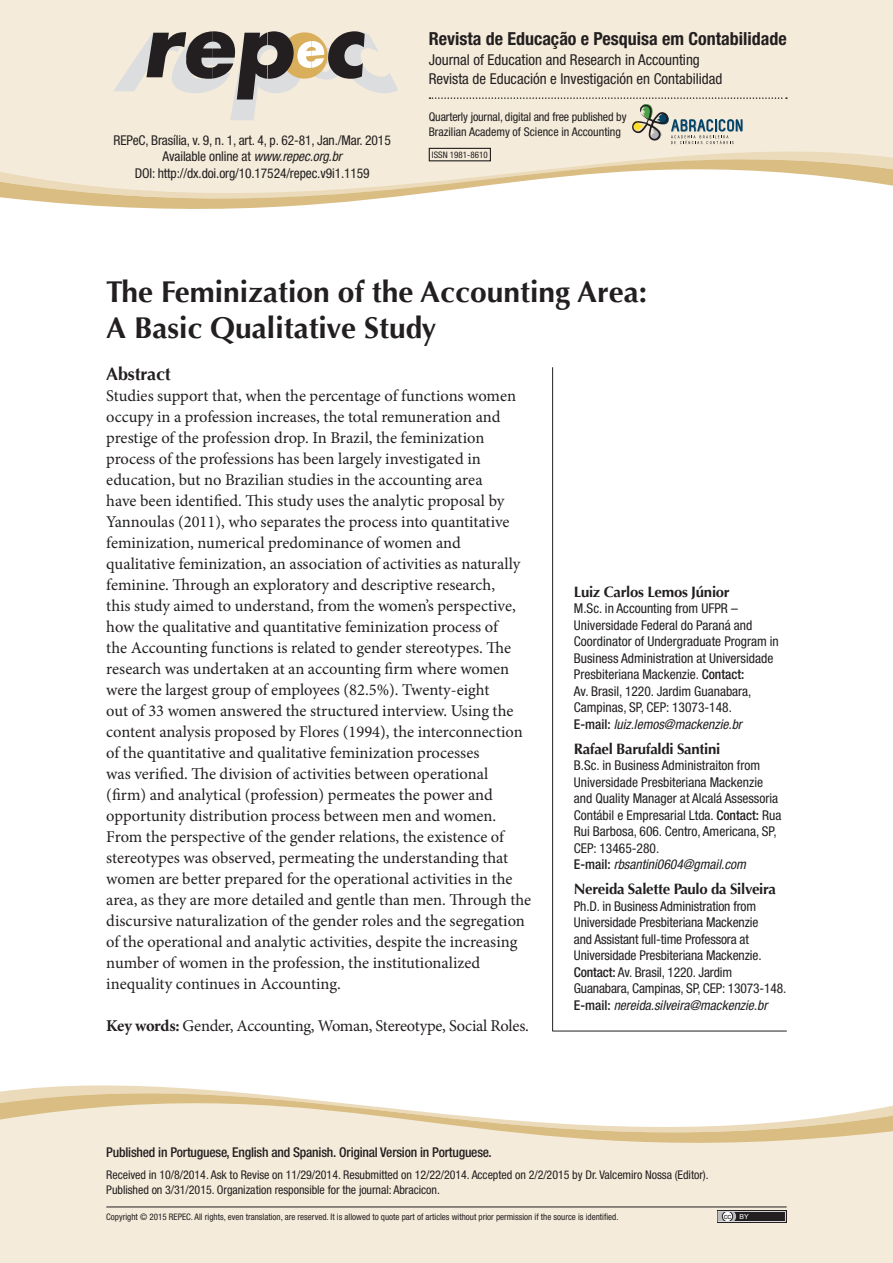
<style>
.page{position:relative;width:893px;height:1263px;background:#fff}
.page>*{position:absolute;margin:0;border:0;box-sizing:border-box;transform-origin:0 0}
.t1{font:700 30px/36px "Optima";color:#231f20}
.t2{font:700 condensed 18px "Helvetica Neue";color:#231f20}
.t3{font:700 18px "Optima";letter-spacing:-.01em;color:#231f20}
.t4{font:16.5px/21px "Minion Pro";color:#231f20}
.t5{font:condensed 15px/19.5px "Helvetica Neue";color:#231f20}
.t6{font:700 15px "Optima";letter-spacing:-.02em;color:#231f20}
.t7{font:condensed 13.5px/16.5px "Helvetica Neue";color:#231f20}
.t8{font:500 condensed 13.5px "Helvetica Neue";letter-spacing:-.015em;color:#231f20}
.t9{font:condensed 12px/15px "Helvetica Neue";letter-spacing:-.005em;color:#231f20}
.t10{font:condensed 9px "Helvetica Neue";color:#231f20}
.t11{font:7.5px "Arial";color:#231f20}
.s1{font-style:italic}
.s2{font-weight:700}
.s3{font-weight:500}
.s4{font-size:7.05px;color:#fff}
</style>
<div class="page">
<div style="left:0;top:1179px;width:893px;height:84px;background:#f4ebda"></div>
<svg style="left:0;top:1085px;width:893px;height:94px;fill:#f4ebda"></svg>
<hr style="left:106px;top:1206px;width:681px;height:1px;background:#231f20">
<div style="left:717px;top:1210px;width:70px;height:13px;background:#231f20"></div>
<svg style="left:718px;top:1211px;width:68px;height:11px"></svg>
<div style="left:0;top:0;width:893px;height:125px;background:#f4ebda"></div>
<svg style="left:0;top:127px;width:893px;height:82px;fill:#f4ebda"></svg>
<svg style="left:113px;top:30px;width:285px;height:90px;background:#c0b9ad"></svg>
<div style="left:429px;top:148px;width:62px;height:13px;border:1px solid #231f20"></div>
<svg style="left:429px;top:97px;width:358px;height:47px;background:#e4dece"></svg>
<hr style="left:552px;top:367px;width:1px;height:664px;background:#231f20">
<hr style="left:553px;top:1031px;width:233px;height:1px;background:#231f20">
<p class="t7" style="left:114px;top:132px;width:279px;text-align:center">REPeC, Brasília, v. 9, n. 1, art. 4, p. 62-81, Jan./Mar. 2015<br>Available online at <span class="s1">www.repec.org.br<br></span>DOI: http://dx.doi.org/10.17524/repec.v9i1.1159</p>
<p class="t2" style="left:429px;top:28px;width:359px">Revista de Educação e Pesquisa em Contabilidade</p>
<p class="t5" style="left:429px;top:50px;width:295px">Journal of Education and Research in Accounting<br>Revista de Educación e Investigación en Contabilidad</p>
<p class="t9" style="left:429px;top:109px;width:199px">Quarterly journal, digital and free published by<br>Brazilian Academy of Science in Accounting</p>
<p class="t10" style="left:432px;top:150px;width:57px">ISSN 1981-8610</p>
<h1 class="t1" style="left:106px;top:274px;width:542px">The Feminization of the Accounting Area:<br>A Basic Qualitative Study</h1>
<p class="t3" style="left:106px;top:363px;width:66px">Abstract</p>
<p class="t4" style="left:106px;top:385px;width:426px">Studies support that, when the percentage of functions women occupy in a profession increases, the total remuneration and prestige of the profession drop. In Brazil, the feminization process of the professions has been largely investigated in education, but no Brazilian studies in the accounting area<br>have been identified. This study uses the analytic proposal by Yannoulas (2011), who separates the process into quantitative feminization, numerical predominance of women and qualitative feminization, an association of activities as naturally feminine. Through an exploratory and descriptive research,<br>this study aimed to understand, from the women’s perspective, how the qualitative and quantitative feminization process of<br>the Accounting functions is related to gender stereotypes. The research was undertaken at an accounting firm where women were the largest group of employees (82.5%). Twenty-eight<br>out of 33 women answered the structured interview. Using the content analysis proposed by Flores (1994), the interconnection of the quantitative and qualitative feminization processes<br>was verified. The division of activities between operational (firm) and analytical (profession) permeates the power and opportunity distribution process between men and women.<br>From the perspective of the gender relations, the existence of stereotypes was observed, permeating the understanding that women are better prepared for the operational activities in the area, as they are more detailed and gentle than men. Through the discursive naturalization of the gender roles and the segregation of the operational and analytic activities, despite the increasing number of women in the profession, the institutionalized inequality continues in Accounting.</p>
<p class="t4" style="left:106px;top:1015px;width:424px"><span class="s2">Key words:</span> Gender, Accounting, Woman, Stereotype, Social Roles.</p>
<p class="t6" style="left:574px;top:583px;width:157px">Luiz Carlos Lemos Júnior</p>
<p class="t7" style="left:574px;top:600px;width:206px">M.Sc. in Accounting from UFPR – Universidade Federal do Paraná and Coordinator of Undergraduate Program in Business Administration at Universidade Presbiteriana Mackenzie. <span class="s3">Contact:<br></span>Av. Brasil, 1220. Jardim Guanabara, Campinas, SP, CEP: 13073-148.<br><span class="s3">E-mail:</span> <span class="s1">luiz.lemos@mackenzie.br</span></p>
<p class="t6" style="left:574px;top:740px;width:148px">Rafael Barufaldi Santini</p>
<p class="t7" style="left:574px;top:757px;width:209px">B.Sc. in Business Administraiton from Universidade Presbiteriana Mackenzie and Quality Manager at Alcalá Assessoria Contábil e Empresarial Ltda. <span class="s3">Contact:</span> Rua Rui Barbosa, 606. Centro, Americana, SP, CEP: 13465-280.<br><span class="s3">E-mail:</span> <span class="s1">rbsantini0604@gmail.com</span></p>
<p class="t6" style="left:574px;top:880px;width:204px">Nereida Salette Paulo da Silveira</p>
<p class="t7" style="left:574px;top:898px;width:214px">Ph.D. in Business Administration from Universidade Presbiteriana Mackenzie<br>and Assistant full-time Professora at Universidade Presbiteriana Mackenzie.<br><span class="s3">Contact:</span> Av. Brasil, 1220. Jardim Guanabara, Campinas, SP, CEP: 13073-148.<br><span class="s3">E-mail:</span> <span class="s1">nereida.silveira@mackenzie.br</span></p>
<p class="t8" style="left:106px;top:1144px;width:387px">Published in Portuguese, English and Spanish. Original Version in Portuguese.</p>
<p class="t9" style="left:106px;top:1167px;width:604px">Received in 10/8/2014. Ask to Revise on 11/29/2014. Resubmitted on 12/22/2014. Accepted on 2/2/2015 by Dr. Valcemiro Nossa (Editor).<br>Published on 3/31/2015. Organization responsible for the journal: Abracicon.</p>
<p class="t10" style="left:106px;top:1212px;width:514px">Copyright © 2015 REPEC. All rights, even translation, are reserved. It is allowed to quote part of articles without prior permission if the source is identified.</p>
<p class="t11" style="left:724px;top:1211px;width:27px">cc <span class="s4">BY</span></p>
</div>
